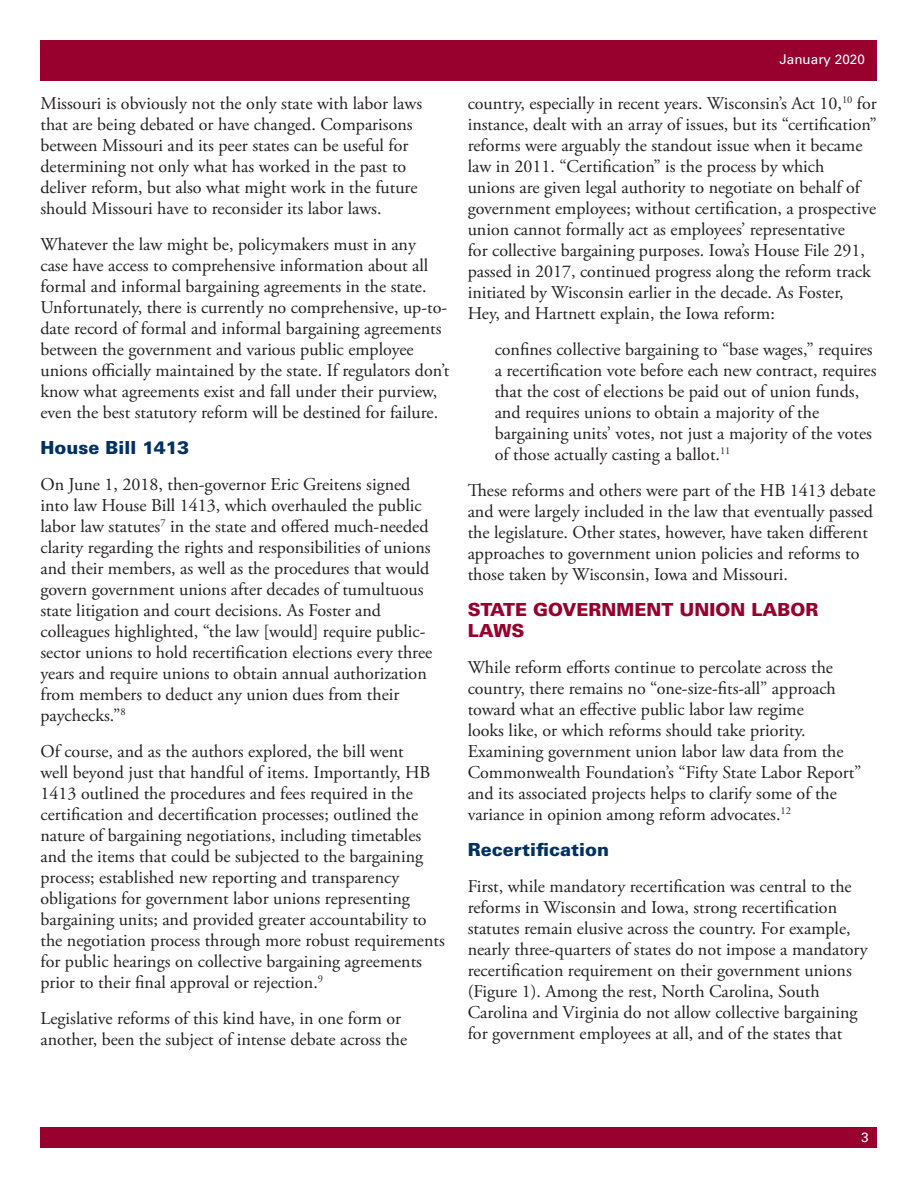
<style>
.page{position:relative;width:918px;height:1188px;background:#fff}
.page>*{position:absolute;margin:0;border:0;box-sizing:border-box;transform-origin:0 0}
.t1{font:18px/21px "Adobe Garamond Pro";color:#231f20}
.t2{font:900 18px/21px "Univers LT Std";color:#98012d}
.t3{font:900 18px "Univers LT Std";color:#003163}
.t4{font:13.5px "Univers LT Std";color:#fff}
</style>
<div class="page">
<div style="left:40px;top:40px;width:838px;height:41px;background:#98012d"></div>
<div style="left:40px;top:1127px;width:838px;height:21px;background:#98012d"></div>
<p class="t1" style="left:40px;top:94px;width:383px">Missouri is obviously not the only state with labor laws that are being debated or have changed. Comparisons between Missouri and its peer states can be useful for determining not only what has worked in the past to deliver reform, but also what might work in the future should Missouri have to reconsider its labor laws.</p>
<p class="t1" style="left:40px;top:235px;width:410px">Whatever the law might be, policymakers must in any<br>case have access to comprehensive information about all formal and informal bargaining agreements in the state.<br>Unfortunately, there is currently no comprehensive, up-to&shy;date record of formal and informal bargaining agreements between the government and various public employee unions officially maintained by the state. If regulators don’t know what agreements exist and fall under their purview, even the best statutory reform will be destined for failure.</p>
<p class="t3" style="left:40px;top:436px;width:150px">House Bill 1413</p>
<p class="t1" style="left:40px;top:475px;width:393px">On June 1, 2018, then-governor Eric Greitens signed into law House Bill 1413, which overhauled the public labor law statutes<sup>7</sup> in the state and offered much-needed clarity regarding the rights and responsibilities of unions and their members, as well as the procedures that would govern government unions after decades of tumultuous state litigation and court decisions. As Foster and colleagues highlighted, “the law [would] require public&shy;sector unions to hold recertification elections every three years and require unions to obtain annual authorization from members to deduct any union dues from their paychecks.”<sup>8</sup></p>
<p class="t1" style="left:40px;top:742px;width:406px">Of course, and as the authors explored, the bill went<br>well beyond just that handful of items. Importantly, HB 1413 outlined the procedures and fees required in the certification and decertification processes; outlined the nature of bargaining negotiations, including timetables and the items that could be subjected to the bargaining process; established new reporting and transparency obligations for government labor unions representing bargaining units; and provided greater accountability to the negotiation process through more robust requirements for public hearings on collective bargaining agreements prior to their final approval or rejection.<sup>9</sup></p>
<p class="t1" style="left:40px;top:1009px;width:368px">Legislative reforms of this kind have, in one form or another, been the subject of intense debate across the</p>
<p class="t4" style="left:780px;top:51px;width:87px">January 2020</p>
<p class="t1" style="left:468px;top:94px;width:411px">country, especially in recent years. Wisconsin’s Act 10,<sup>10</sup> for instance, dealt with an array of issues, but its “certification” reforms were arguably the standout issue when it became law in 2011. “Certification” is the process by which<br>unions are given legal authority to negotiate on behalf of government employees; without certification, a prospective union cannot formally act as employees’ representative<br>for collective bargaining purposes. Iowa’s House File 291, passed in 2017, continued progress along the reform track initiated by Wisconsin earlier in the decade. As Foster, Hey, and Hartnett explain, the Iowa reform:</p>
<p class="t1" style="left:495px;top:340px;width:383px">confines collective bargaining to “base wages,” requires a recertification vote before each new contract, requires that the cost of elections be paid out of union funds, and requires unions to obtain a majority of the bargaining units’ votes, not just a majority of the votes of those actually casting a ballot.<sup>11</sup></p>
<p class="t1" style="left:468px;top:481px;width:409px">These reforms and others were part of the HB 1413 debate and were largely included in the law that eventually passed the legislature. Other states, however, have taken different approaches to government union policies and reforms to those taken by Wisconsin, Iowa and Missouri.</p>
<p class="t2" style="left:468px;top:599px;width:352px">STATE GOVERNMENT UNION LABOR<br>LAWS</p>
<p class="t1" style="left:468px;top:658px;width:395px">While reform efforts continue to percolate across the country, there remains no “one-size-fits-all” approach toward what an effective public labor law regime<br>looks like, or which reforms should take priority.<br>Examining government union labor law data from the Commonwealth Foundation’s “Fifty State Labor Report” and its associated projects helps to clarify some of the variance in opinion among reform advocates.<sup>12</sup></p>
<p class="t3" style="left:468px;top:838px;width:143px">Recertification</p>
<p class="t1" style="left:468px;top:877px;width:402px">First, while mandatory recertification was central to the reforms in Wisconsin and Iowa, strong recertification statutes remain elusive across the country. For example, nearly three-quarters of states do not impose a mandatory recertification requirement on their government unions (Figure 1). Among the rest, North Carolina, South Carolina and Virginia do not allow collective bargaining for government employees at all, and of the states that</p>
<p class="t4" style="left:861px;top:1129px;width:9px">3</p>
</div>
